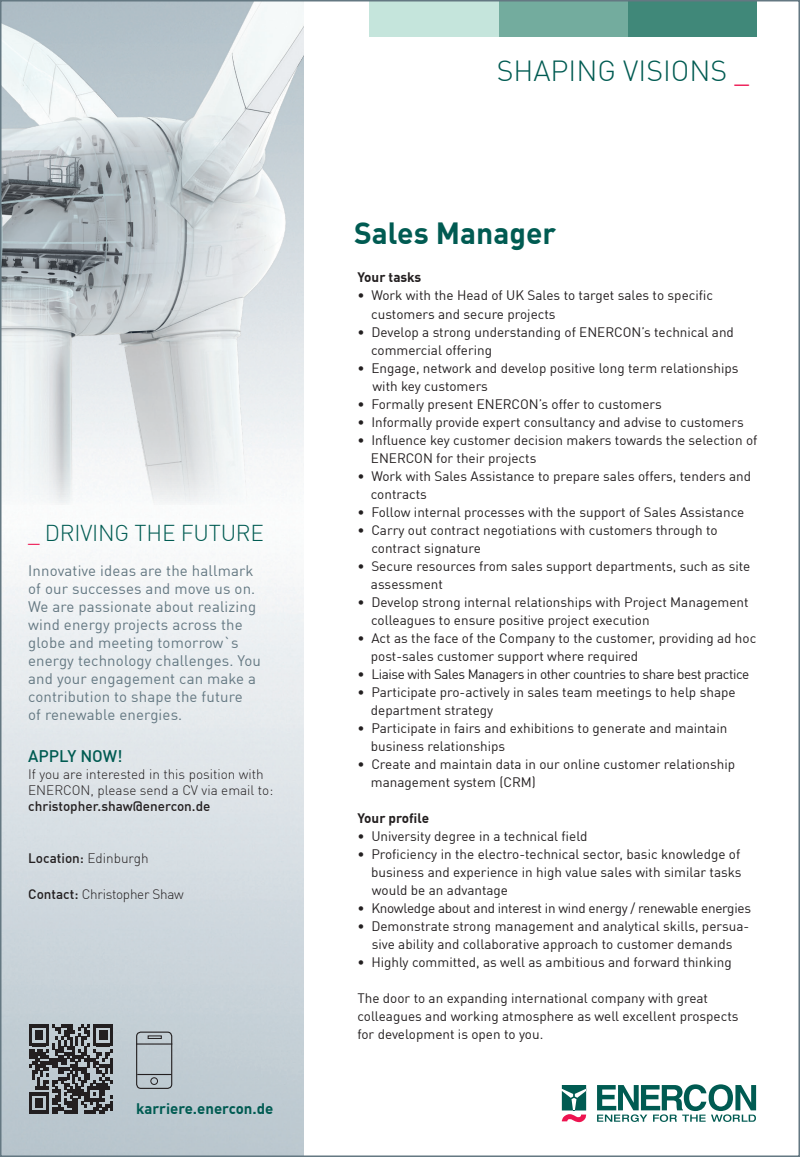
<style>
.page{position:relative;width:800px;height:1157px;background:#fff}
.page>*{position:absolute;margin:0;border:0;box-sizing:border-box;transform-origin:0 0}
.t1{font:700 30px "DIN Offc Pro";color:#005b52}
.t2{font:300 28.5px "DIN Offc Pro";color:#005b52}
.t3{font:300 22.5px "DIN Offc Pro";letter-spacing:-.01em;color:#005b52}
.t4{font:500 16.5px "DIN Offc Pro";color:#005b52}
.t5{font:15px/18px "DIN Offc Pro";letter-spacing:.01em;color:#647882}
.t6{font:700 15px "DIN Offc Pro";color:#005b52}
.t7{font:13.5px/18px "DIN Offc Pro";color:#231f20}
.t8{font:300 13.5px/16.2px "DIN Offc Pro";color:#231f20}
.t9{font:13.5px "DIN Offc Pro";letter-spacing:-.03em;color:#231f20}
.t10{font:13.5px "DIN Offc Pro";letter-spacing:-.02em;color:#231f20}
.t11{font:500 13.5px "DIN Offc Pro";color:#231f20}
.t12{font:300 13.5px "DIN Offc Pro";letter-spacing:-.02em;color:#231f20}
.t13{font:700 13.5px "DIN Offc Pro";color:#231f20}
.s1{color:#ed1450}
.s2{font-weight:300}
.s3{font-weight:500}
</style>
<div class="page">
<img style="left:3px;top:538px;width:300px;height:616px">
<img style="left:3px;top:3px;width:300px;height:502px">
<div style="left:627px;top:1px;width:129px;height:35px;background:#408879"></div>
<div style="left:498px;top:1px;width:129px;height:35px;background:#73ac9e"></div>
<div style="left:369px;top:1px;width:129px;height:35px;background:#c5e5dc"></div>
<svg style="left:561px;top:1085px;width:25px;height:37px"></svg>
<svg style="left:597px;top:1084px;width:159px;height:37px"></svg>
<svg style="left:29px;top:1024px;width:84px;height:90px;background:#64676a"></svg>
<div style="left:136px;top:1031px;width:36px;height:58px;border:1px solid #231f20;border-radius:4px"></div>
<hr style="left:137px;top:1074px;width:35px;height:1px;background:#231f20">
<hr style="left:136px;top:1043px;width:36px;height:1px;background:#231f20">
<div style="left:150px;top:1077px;width:8px;height:7px;border:1px solid #231f20;border-radius:50%"></div>
<h3 class="t3" style="left:28px;top:516px;width:237px"><span class="s1">_</span> DRIVING THE FUTURE</h3>
<p class="t5" style="left:28px;top:560px;width:234px">Innovative ideas are the hallmark of our successes and move us on.<br>We are passionate about realizing wind energy projects across the globe and meeting tomorrow`s energy technology challenges. You and your engagement can make a contribution to shape the future<br>of renewable energies.</p>
<p class="t4" style="left:28px;top:743px;width:96px">APPLY NOW!</p>
<p class="t8" style="left:28px;top:764px;width:246px">If you are interested in this position with<br>ENERCON, please send a CV via email to:</p>
<p class="t11" style="left:28px;top:795px;width:184px">christopher.shaw@enercon.de</p>
<p class="t11" style="left:28px;top:847px;width:122px">Location: <span class="s2">Edinburgh</span></p>
<p class="t12" style="left:28px;top:884px;width:157px"><span class="s3">Contact:</span> Christopher Shaw</p>
<p class="t6" style="left:136px;top:1096px;width:139px">karriere.enercon.de</p>
<h2 class="t2" style="left:496px;top:49px;width:254px">SHAPING VISIONS <span class="s1">_</span></h2>
<h1 class="t1" style="left:354px;top:208px;width:203px">Sales Manager</h1>
<p class="t13" style="left:357px;top:266px;width:65px">Your tasks</p>
<p class="t7" style="left:371px;top:285px;width:343px;text-indent:-14px">• Work with the Head of UK Sales to target sales to specific customers and secure projects</p>
<p class="t7" style="left:371px;top:321px;width:364px;text-indent:-14px">• Develop a strong understanding of ENERCON’s technical and commercial offering</p>
<p class="t7" style="left:372px;top:357px;width:367px;text-indent:-15px">• Engage, network and develop positive long term relationships with key customers</p>
<p class="t7" style="left:357px;top:393px;width:306px">• Formally present ENERCON’s offer to customers</p>
<p class="t7" style="left:357px;top:411px;width:387px">• Informally provide expert consultancy and advise to customers</p>
<p class="t7" style="left:371px;top:429px;width:388px;text-indent:-13px">• Influence key customer decision makers towards the selection of<br>ENERCON for their projects</p>
<p class="t7" style="left:371px;top:465px;width:382px;text-indent:-13px">• Work with Sales Assistance to prepare sales offers, tenders and contracts</p>
<p class="t7" style="left:357px;top:501px;width:388px">• Follow internal processes with the support of Sales Assistance</p>
<p class="t7" style="left:371px;top:519px;width:348px;text-indent:-14px">• Carry out contract negotiations with customers through to contract signature</p>
<p class="t7" style="left:371px;top:555px;width:381px;text-indent:-13px">• Secure resources from sales support departments, such as site assessment</p>
<p class="t7" style="left:371px;top:591px;width:379px;text-indent:-14px">• Develop strong internal relationships with Project Management colleagues to ensure positive project execution</p>
<p class="t7" style="left:371px;top:627px;width:387px;text-indent:-13px">• Act as the face of the Company to the customer, providing ad hoc post-sales customer support where required</p>
<p class="t9" style="left:357px;top:663px;width:393px">• Liaise with Sales Managers in other countries to share best practice</p>
<p class="t7" style="left:371px;top:681px;width:366px;text-indent:-13px">• Participate pro-actively in sales team meetings to help shape department strategy</p>
<p class="t7" style="left:371px;top:717px;width:358px;text-indent:-13px">• Participate in fairs and exhibitions to generate and maintain business relationships</p>
<p class="t7" style="left:371px;top:753px;width:366px;text-indent:-13px">• Create and maintain data in our online customer relationship management system (CRM)</p>
<p class="t13" style="left:357px;top:806px;width:73px">Your profile</p>
<p class="t7" style="left:357px;top:825px;width:231px">• University degree in a technical field</p>
<p class="t7" style="left:371px;top:843px;width:371px;text-align:justify;text-indent:-14px">• Proficiency in the electro-technical sector, basic knowledge of business and experience in high value sales with similar tasks would be an advantage</p>
<p class="t10" style="left:357px;top:897px;width:395px">• Knowledge about and interest in wind energy / renewable energies</p>
<p class="t7" style="left:357px;top:915px;width:393px;text-align:center">• Demonstrate strong management and analytical skills, persua&shy;sive ability and collaborative approach to customer demands</p>
<p class="t7" style="left:357px;top:951px;width:376px">• Highly committed, as well as ambitious and forward thinking</p>
<p class="t7" style="left:357px;top:987px;width:382px">The door to an expanding international company with great colleagues and working atmosphere as well excellent prospects for development is open to you.</p>
</div>
